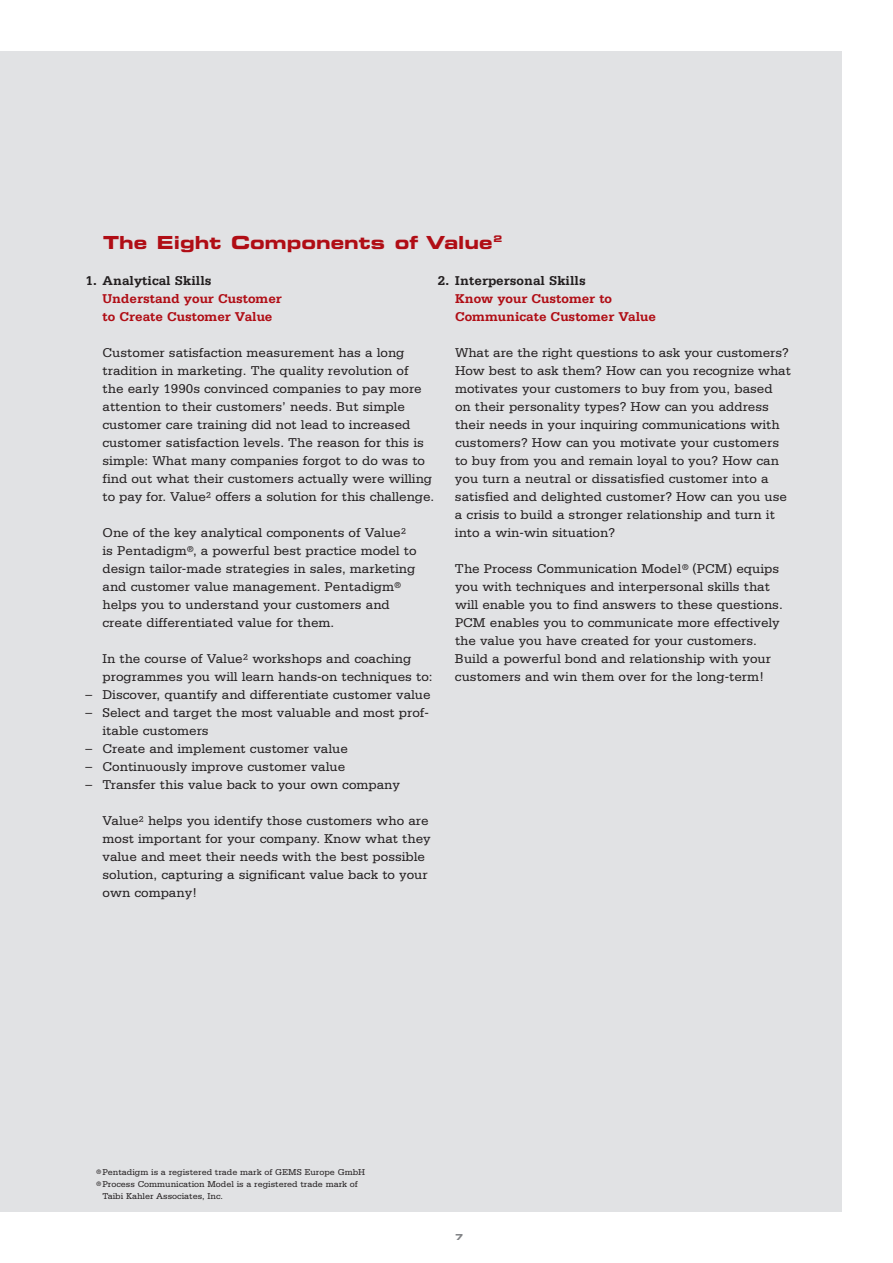
<style>
.page{position:relative;width:893px;height:1263px;background:#fff}
.page>*{position:absolute;margin:0;border:0;box-sizing:border-box;transform-origin:0 0}
.t1{font:18px "Eurostile LT Bold Extended Two";color:#b00d15}
.t2{font:13.5px/18px "Serifa";color:#231f20}
.t3{font:700 13.5px/18px "Serifa";color:#b00d15}
.t4{font:700 13.5px "Serifa";color:#231f20}
.t5{font:9px "Serifa";color:#231f20}
.t6{font:8.25px "Eurostile LT Bold Extended Two";color:#808285}
</style>
<div class="page">
<div style="left:0;top:51px;width:842px;height:1161px;background:#e1e2e4"></div>
<h1 class="t1" style="left:103px;top:236px;width:401px">The Eight Components of Value<sup>2</sup></h1>
<p class="t4" style="left:86px;top:276px;width:128px">1. Analytical Skills</p>
<p class="t3" style="left:103px;top:291px;width:181px">Understand your Customer to Create Customer Value</p>
<p class="t2" style="left:103px;top:345px;width:333px">Customer satisfaction measurement has a long tradition in marketing. The quality revolution of<br>the early 1990s convinced companies to pay more attention to their customers’ needs. But simple customer care training did not lead to increased customer satisfaction levels. The reason for this is simple: What many companies forgot to do was to find out what their customers actually were willing to pay for. Value<sup>2</sup> offers a solution for this challenge.</p>
<p class="t2" style="left:103px;top:525px;width:316px">One of the key analytical components of Value<sup>2 </sup>is Pentadigm<sup>®</sup>, a powerful best practice model to design tailor-made strategies in sales, marketing and customer value management. Pentadigm<sup>® </sup>helps you to understand your customers and create differentiated value for them.</p>
<p class="t2" style="left:103px;top:651px;width:332px">In the course of Value<sup>2</sup> workshops and coaching programmes you will learn hands-on techniques to:</p>
<p class="t2" style="left:86px;top:687px;width:347px">– Discover, quantify and differentiate customer value</p>
<p class="t2" style="left:103px;top:705px;width:328px;text-indent:-17px">– Select and target the most valuable and most prof&shy;itable customers</p>
<p class="t2" style="left:86px;top:741px;width:264px">– Create and implement customer value</p>
<p class="t2" style="left:86px;top:759px;width:261px">– Continuously improve customer value</p>
<p class="t2" style="left:86px;top:777px;width:316px">– Transfer this value back to your own company</p>
<p class="t2" style="left:103px;top:813px;width:330px">Value<sup>2</sup> helps you identify those customers who are most important for your company. Know what they value and meet their needs with the best possible solution, capturing a significant value back to your own company!</p>
<p class="t4" style="left:438px;top:276px;width:149px">2. Interpersonal Skills</p>
<p class="t3" style="left:455px;top:291px;width:203px">Know your Customer to<br>Communicate Customer Value</p>
<p class="t2" style="left:455px;top:345px;width:337px">What are the right questions to ask your customers?<br>How best to ask them? How can you recognize what motivates your customers to buy from you, based on their personality types? How can you address their needs in your inquiring communications with customers? How can you motivate your customers to buy from you and remain loyal to you? How can you turn a neutral or dissatisfied customer into a satisfied and delighted customer? How can you use a crisis to build a stronger relationship and turn it into a win-win situation?</p>
<p class="t2" style="left:455px;top:561px;width:329px">The Process Communication Model<sup>®</sup> (PCM) equips you with techniques and interpersonal skills that will enable you to find answers to these questions.<br>PCM enables you to communicate more effectively the value you have created for your customers.<br>Build a powerful bond and relationship with your customers and win them over for the long-term!</p>
<p class="t5" style="left:96px;top:1169px;width:271px"><sup>®</sup> Pentadigm is a registered trade mark of GEMS Europe GmbH</p>
<p class="t5" style="left:96px;top:1181px;width:263px"><sup>®</sup> Process Communication Model is a registered trade mark of</p>
<p class="t5" style="left:102px;top:1193px;width:122px">Taibi Kahler Associates, Inc.</p>
<p class="t6" style="left:455px;top:1233px;width:10px">7</p>
</div>
